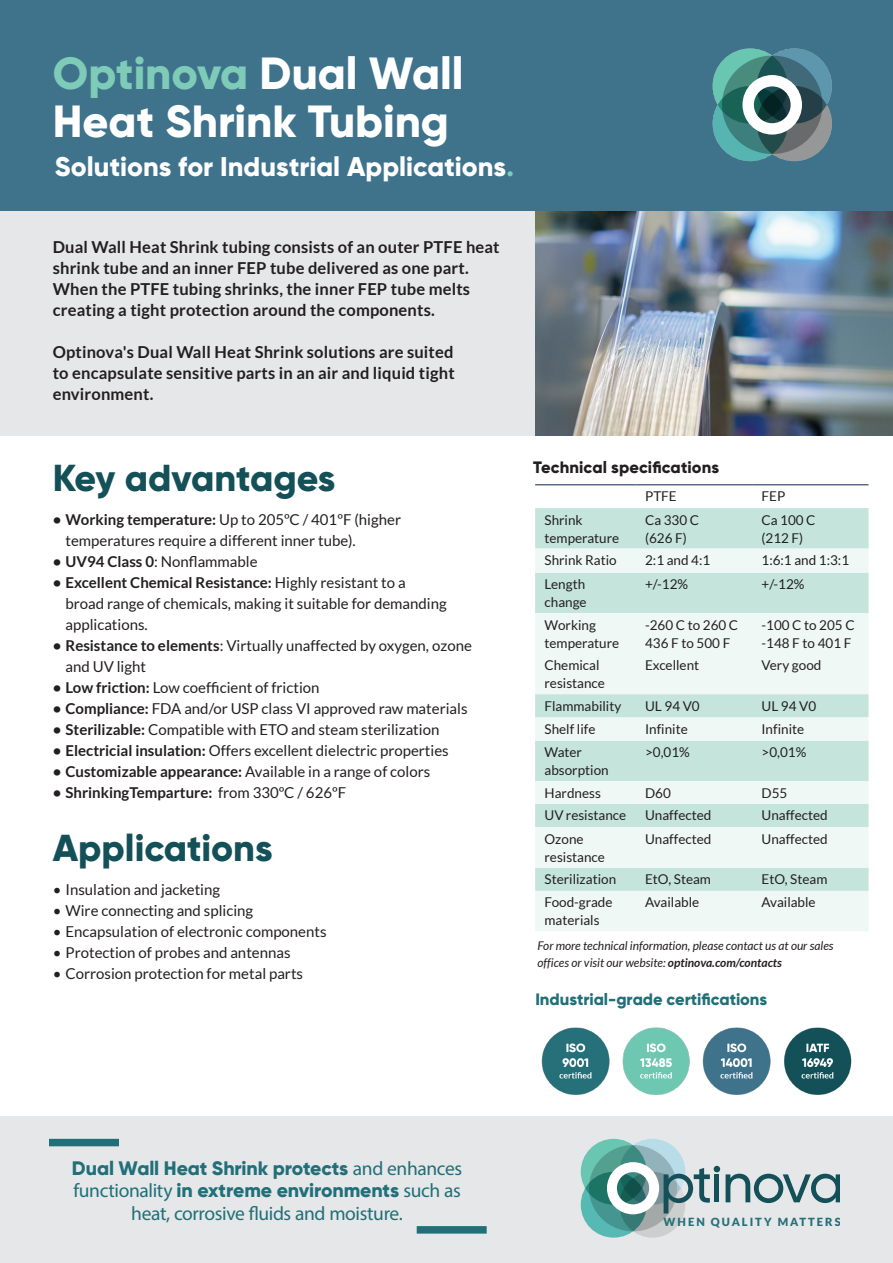
<style>
.page{position:relative;width:893px;height:1263px;background:#fff}
.page>*{position:absolute;margin:0;border:0;box-sizing:border-box;transform-origin:0 0}
.Heading{font:800 45px/48px "Gilroy";color:#fff}
.Subheading_01_-_Teal{font:800 37.5px "Gilroy";color:#145057}
.Heading-2{font:800 27px "Gilroy";color:#fff}
.t1{font:19.5px/22.5px "Myriad Pro";letter-spacing:-.02em;color:#216f78;text-align:center}
.Intro{font:700 16.5px/21px "Lato";letter-spacing:.01em;color:#231f20}
.t2{font:800 16.5px "Gilroy";color:#216f78}
.Subheading_2{font:800 16.5px "Gilroy";letter-spacing:.005em;color:#231f20}
.t3{font:15px/21px "Lato";color:#231f20}
.t4{font:700 15px "Lato";color:#231f20}
.Table_Paragraph{font:13.5px/18px "Lato";color:#231f20}
.Italic{font:italic 12px/16.5px "Lato";color:#231f20}
.t5{font:900 11.25px "Lato";letter-spacing:.175em;color:#267079}
.s1{color:#7ecbb8}
.s2{font-weight:700}
.s3{font-weight:400}
.s4{font-family:"Gilroy";font-weight:800}
</style>
<div class="page">
<div style="left:0;top:0;width:893px;height:211px;background:#3f738c"></div>
<div style="left:0;top:1116px;width:893px;height:147px;background:#e6e7e9"></div>
<svg style="left:713px;top:48px;width:119px;height:113px"></svg>
<svg style="left:726px;top:1174px;width:114px;height:29px"></svg>
<svg style="left:581px;top:1139px;width:139px;height:98px"></svg>
<div style="left:0;top:211px;width:544px;height:225px;background:#e6e7e9"></div>
<img style="left:535px;top:211px;width:358px;height:225px">
<div style="left:49px;top:1139px;width:70px;height:7px;background:#216f78"></div>
<div style="left:417px;top:1226px;width:70px;height:7px;background:#216f78"></div>
<div style="left:535px;top:508px;width:333px;height:41px;background:#c5e5dc"></div>
<svg style="left:535px;top:549px;width:333px;height:382px;fill:#eff8f5"></svg>
<hr style="left:535px;top:484px;width:101px;height:1px;background:#10264b">
<hr style="left:636px;top:484px;width:116px;height:1px;background:#10264b">
<hr style="left:752px;top:484px;width:116px;height:1px;background:#10264b">
<img style="left:541px;top:1027px;width:230px;height:68px">
<img style="left:784px;top:1027px;width:68px;height:68px">
<p class="Heading" style="left:53px;top:49px;width:412px"><span class="s1">Optinova</span> Dual Wall<br>Heat Shrink Tubing</p>
<p class="Heading-2" style="left:55px;top:150px;width:461px">Solutions for Industrial Applications<span class="s1">.</span></p>
<p class="Intro" style="left:53px;top:236px;width:448px">Dual Wall Heat Shrink tubing consists of an outer PTFE heat shrink tube and an inner FEP tube delivered as one part.<br>When the PTFE tubing shrinks, the inner FEP tube melts creating a tight protection around the components.</p>
<p class="Intro" style="left:53px;top:341px;width:403px;text-align:justify">Optinova's Dual Wall Heat Shrink solutions are suited to encapsulate sensitive parts in an air and liquid tight environment.</p>
<p class="Subheading_01_-_Teal" style="left:53px;top:454px;width:284px">Key advantages</p>
<p class="Subheading_2" style="left:533px;top:457px;width:187px">Technical specifications</p>
<p class="Table_Paragraph" style="left:645px;top:487px;width:33px">PTFE</p>
<p class="Table_Paragraph" style="left:761px;top:487px;width:25px">FEP</p>
<p class="t3" style="left:66px;top:508px;width:337px;text-indent:-13px"><span class="s2">• Working temperature:</span> Up to 205ºC / 401ºF (higher temperatures require a different inner tube).</p>
<p class="t3" style="left:53px;top:550px;width:206px"><span class="s2">• UV94 Class 0</span>: Nonflammable</p>
<p class="t3" style="left:66px;top:571px;width:383px;text-indent:-13px"><span class="s2">• Excellent Chemical Resistance:</span> Highly resistant to a broad range of chemicals, making it suitable for demanding applications.</p>
<p class="t3" style="left:66px;top:634px;width:408px;text-indent:-13px"><span class="s2">• Resistance to elements</span>: Virtually unaffected by oxygen, ozone and UV light</p>
<p class="t3" style="left:53px;top:676px;width:268px"><span class="s2">• Low friction:</span> Low coefficient of friction</p>
<p class="t3" style="left:53px;top:697px;width:416px"><span class="s2">• Compliance:</span> FDA and/or USP class VI approved raw materials</p>
<p class="t3" style="left:53px;top:718px;width:388px"><span class="s2">• Sterilizable:</span> Compatible with ETO and steam sterilization</p>
<p class="t3" style="left:53px;top:739px;width:397px"><span class="s2">• Electricial insulation:</span> Offers excellent dielectric properties</p>
<p class="t3" style="left:53px;top:760px;width:379px"><span class="s2">• Customizable appearance:</span> Available in a range of colors</p>
<p class="t4" style="left:53px;top:783px;width:295px">• ShrinkingTemparture: <span class="s3">from 330ºC / 626ºF</span></p>
<p class="Subheading_01_-_Teal" style="left:53px;top:825px;width:221px">Applications</p>
<p class="t3" style="left:53px;top:879px;width:169px">• Insulation and jacketing</p>
<p class="t3" style="left:53px;top:900px;width:202px">• Wire connecting and splicing</p>
<p class="t3" style="left:53px;top:921px;width:275px">• Encapsulation of electronic components</p>
<p class="t3" style="left:53px;top:942px;width:239px">• Protection of probes and antennas</p>
<p class="t3" style="left:53px;top:963px;width:252px">• Corrosion protection for metal parts</p>
<p class="t1" style="left:72px;top:1156px;width:392px"><span class="s4">Dual Wall Heat Shrink protects</span> and enhances functionality <span class="s4">in extreme environments</span> such as heat, corrosive fluids and moisture.</p>
<p class="Table_Paragraph" style="left:544px;top:511px;width:40px">Shrink</p>
<p class="Table_Paragraph" style="left:544px;top:529px;width:76px">temperature</p>
<p class="Table_Paragraph" style="left:645px;top:511px;width:56px">Ca 330 C</p>
<p class="Table_Paragraph" style="left:645px;top:529px;width:43px">(626 F)</p>
<p class="Table_Paragraph" style="left:761px;top:511px;width:56px">Ca 100 C</p>
<p class="Table_Paragraph" style="left:761px;top:529px;width:43px">(212 F)</p>
<p class="Table_Paragraph" style="left:544px;top:551px;width:74px">Shrink Ratio</p>
<p class="Table_Paragraph" style="left:645px;top:551px;width:67px">2:1 and 4:1</p>
<p class="Table_Paragraph" style="left:761px;top:551px;width:89px">1:6:1 and 1:3:1</p>
<p class="Table_Paragraph" style="left:544px;top:575px;width:44px">Length change</p>
<p class="Table_Paragraph" style="left:645px;top:575px;width:45px">+/-12%</p>
<p class="Table_Paragraph" style="left:761px;top:575px;width:45px">+/-12%</p>
<p class="Table_Paragraph" style="left:544px;top:616px;width:53px">Working</p>
<p class="Table_Paragraph" style="left:544px;top:634px;width:76px">temperature</p>
<p class="Table_Paragraph" style="left:645px;top:616px;width:95px">-260 C to 260 C</p>
<p class="Table_Paragraph" style="left:645px;top:634px;width:87px">436 F to 500 F</p>
<p class="Table_Paragraph" style="left:761px;top:616px;width:95px">-100 C to 205 C</p>
<p class="Table_Paragraph" style="left:761px;top:634px;width:91px">-148 F to 401 F</p>
<p class="Table_Paragraph" style="left:544px;top:656px;width:62px">Chemical resistance</p>
<p class="Table_Paragraph" style="left:645px;top:656px;width:56px">Excellent</p>
<p class="Table_Paragraph" style="left:761px;top:656px;width:61px">Very good</p>
<p class="Table_Paragraph" style="left:544px;top:697px;width:78px">Flammability</p>
<p class="Table_Paragraph" style="left:645px;top:697px;width:56px">UL 94 V0</p>
<p class="Table_Paragraph" style="left:761px;top:697px;width:56px">UL 94 V0</p>
<p class="Table_Paragraph" style="left:544px;top:720px;width:52px">Shelf life</p>
<p class="Table_Paragraph" style="left:645px;top:720px;width:44px">Infinite</p>
<p class="Table_Paragraph" style="left:761px;top:720px;width:44px">Infinite</p>
<p class="Table_Paragraph" style="left:544px;top:743px;width:39px">Water</p>
<p class="Table_Paragraph" style="left:544px;top:761px;width:66px">absorption</p>
<p class="Table_Paragraph" style="left:645px;top:743px;width:46px">&gt;0,01%</p>
<p class="Table_Paragraph" style="left:761px;top:743px;width:46px">&gt;0,01%</p>
<p class="Table_Paragraph" style="left:544px;top:784px;width:58px">Hardness</p>
<p class="Table_Paragraph" style="left:645px;top:784px;width:27px">D60</p>
<p class="Table_Paragraph" style="left:761px;top:784px;width:27px">D55</p>
<p class="Table_Paragraph" style="left:544px;top:806px;width:83px">UV resistance</p>
<p class="Table_Paragraph" style="left:645px;top:806px;width:68px">Unaffected</p>
<p class="Table_Paragraph" style="left:761px;top:806px;width:68px">Unaffected</p>
<p class="Table_Paragraph" style="left:544px;top:830px;width:41px">Ozone</p>
<p class="Table_Paragraph" style="left:544px;top:848px;width:62px">resistance</p>
<p class="Table_Paragraph" style="left:645px;top:830px;width:68px">Unaffected</p>
<p class="Table_Paragraph" style="left:761px;top:830px;width:68px">Unaffected</p>
<p class="Table_Paragraph" style="left:544px;top:870px;width:73px">Sterilization</p>
<p class="Table_Paragraph" style="left:645px;top:870px;width:67px">EtO, Steam</p>
<p class="Table_Paragraph" style="left:761px;top:870px;width:67px">EtO, Steam</p>
<p class="Table_Paragraph" style="left:544px;top:893px;width:69px">Food-grade materials</p>
<p class="Table_Paragraph" style="left:645px;top:893px;width:56px">Available</p>
<p class="Table_Paragraph" style="left:761px;top:893px;width:56px">Available</p>
<p class="Italic" style="left:537px;top:938px;width:298px">For more technical information, please contact us at our sales offices or visit our website: <span class="s2">optinova.com/contacts</span></p>
<p class="t2" style="left:535px;top:989px;width:233px">Industrial-grade certifications</p>
<p class="t5" style="left:664px;top:1215px;width:179px">WHEN QUALITY MATTERS</p>
</div>
